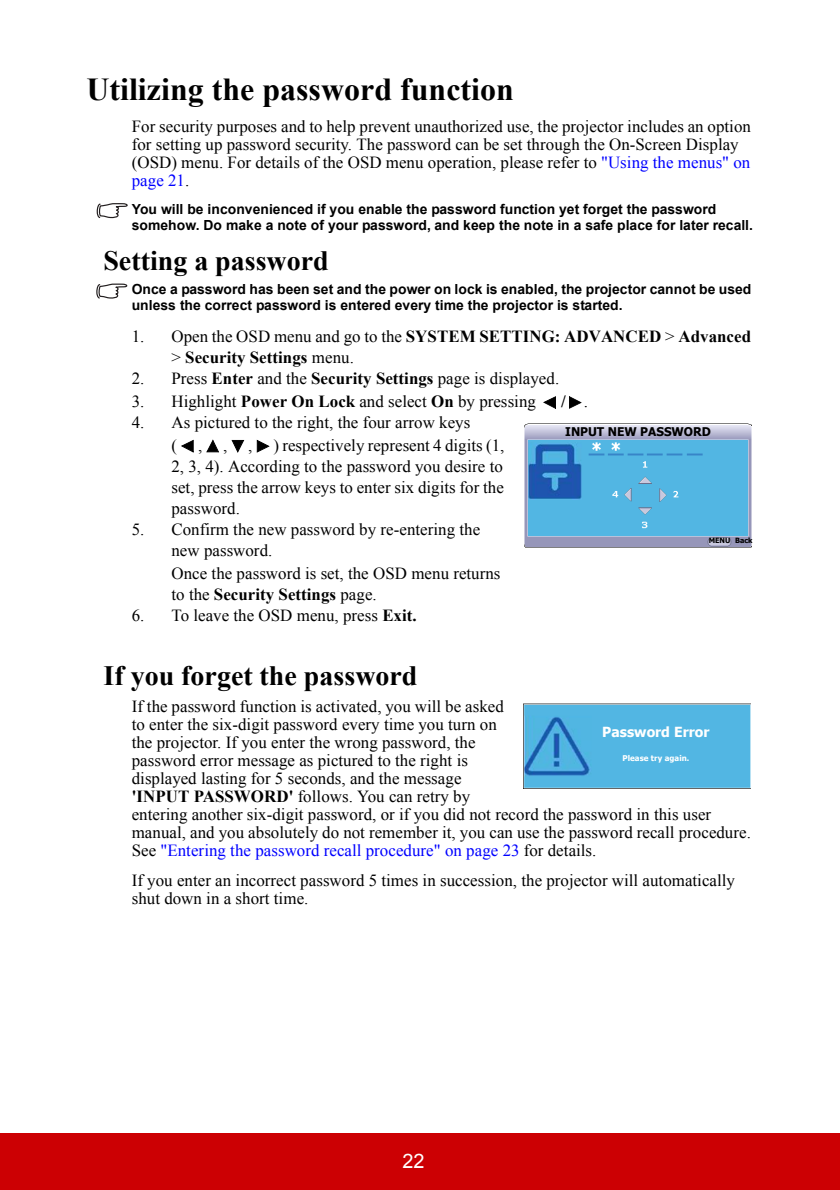
<style>
.page{position:relative;width:840px;height:1190px;background:#fff}
.page>*{position:absolute;margin:0;border:0;box-sizing:border-box;transform-origin:0 0}
.t1{font:700 32px "Times New Roman";color:#000}
.t2{font:700 28px "Times New Roman";color:#000}
.t3{font:20px "Arial";color:#fff}
.t4{font:17px/18px "Times New Roman";letter-spacing:.005em;color:#000}
.t5{font:700 17px/21px "Times New Roman";color:#000}
.t6{font:700 14px/16px "Arial";letter-spacing:.005em;color:#000}
.t7{font:700 14px "Tahoma";letter-spacing:.005em;color:#fff}
.t8{font:700 12px "Tahoma";color:#000}
.t9{font:700 8px "Tahoma";letter-spacing:.005em;color:#fff}
.t10{font:700 7.2px "Tahoma";color:#000}
.s1{color:#00f}
.s2{font-weight:400}
.s3{font-weight:700}
</style>
<div class="page">
<div style="left:0;top:1133px;width:839px;height:57px;background:#cc0003"></div>
<svg style="left:97px;top:203px;width:31px;height:15px"></svg>
<svg style="left:96px;top:283px;width:31px;height:16px"></svg>
<svg style="left:543px;top:396px;width:13px;height:13px"></svg>
<svg style="left:569px;top:396px;width:13px;height:13px"></svg>
<img style="left:525px;top:424px;width:227px;height:124px">
<svg style="left:181px;top:440px;width:13px;height:13px"></svg>
<svg style="left:206px;top:439px;width:13px;height:13px"></svg>
<svg style="left:231px;top:440px;width:13px;height:13px"></svg>
<svg style="left:257px;top:440px;width:13px;height:13px"></svg>
<img style="left:524px;top:704px;width:226px;height:85px">
<h1 class="t1" style="left:86px;top:72px;width:429px">Utilizing the password function</h1>
<p class="t4" style="left:132px;top:117px;width:621px">For security purposes and to help prevent unauthorized use, the projector includes an option for setting up password security. The password can be set through the On-Screen Display (OSD) menu. For details of the OSD menu operation, please refer to <span class="s1">"Using the menus" on page 21</span>.</p>
<p class="t6" style="left:132px;top:201px;width:623px">You will be inconvenienced if you enable the password function yet forget the password somehow. Do make a note of your password, and keep the note in a safe place for later recall.</p>
<h2 class="t2" style="left:103px;top:245px;width:227px">Setting a password</h2>
<p class="t6" style="left:132px;top:281px;width:621px">Once a password has been set and the power on lock is enabled, the projector cannot be used unless the correct password is entered every time the projector is started.</p>
<p class="t5" style="left:172px;top:326px;width:581px;text-indent:-40px"><span class="s2">1. Open the OSD menu and go to the</span> SYSTEM SETTING: ADVANCED <span class="s2">&gt;</span> Advanced <span class="s2">&gt;</span> Security Settings <span class="s2">menu.</span></p>
<p class="t4" style="left:132px;top:370px;width:429px">2. Press <span class="s3">Enter</span> and the <span class="s3">Security Settings</span> page is displayed.</p>
<p class="t4" style="left:132px;top:393px;width:406px">3. Highlight <span class="s3">Power On Lock</span> and select <span class="s3">On</span> by pressing</p>
<p class="t5" style="left:561px;top:391px;width:29px">/ <span class="s2">.</span></p>
<p class="t4" style="left:171px;top:412px;width:334px;line-height:21.2px;text-indent:-40px">4. As pictured to the right, the four arrow keys<br>( , , , ) respectively represent 4 digits (1, 2, 3, 4). According to the password you desire to set, press the arrow keys to enter six digits for the password.</p>
<p class="t4" style="left:171px;top:518px;width:310px;line-height:21px;text-indent:-40px">5. Confirm the new password by re-entering the new password.</p>
<p class="t4" style="left:171px;top:562px;width:331px;line-height:21px">Once the password is set, the OSD menu returns to the <span class="s3">Security Settings</span> page.</p>
<p class="t4" style="left:132px;top:606px;width:286px">6. To leave the OSD menu, press <span class="s3">Exit.</span></p>
<p class="t8" style="left:565px;top:424px;width:147px">INPUT NEW PASSWORD</p>
<p class="t10" style="left:709px;top:536px;width:45px">MENU Back</p>
<h2 class="t2" style="left:103px;top:660px;width:316px">If you forget the password</h2>
<p class="t4" style="left:132px;top:697px;width:621px">If the password function is activated, you will be asked<br>to enter the six-digit password every time you turn on<br>the projector. If you enter the wrong password, the<br>password error message as pictured to the right is<br>displayed lasting for 5 seconds, and the message<br><span class="s3">'INPUT PASSWORD'</span> follows. You can retry by<br>entering another six-digit password, or if you did not record the password in this user manual, and you absolutely do not remember it, you can use the password recall procedure.<br>See <span class="s1">"Entering the password recall procedure" on page 23</span> for details.</p>
<p class="t4" style="left:132px;top:871px;width:605px">If you enter an incorrect password 5 times in succession, the projector will automatically shut down in a short time.</p>
<p class="t7" style="left:602px;top:723px;width:109px">Password Error</p>
<p class="t9" style="left:623px;top:753px;width:68px">Please try again.</p>
<p class="t3" style="left:402px;top:1150px;width:24px">22</p>
</div>
